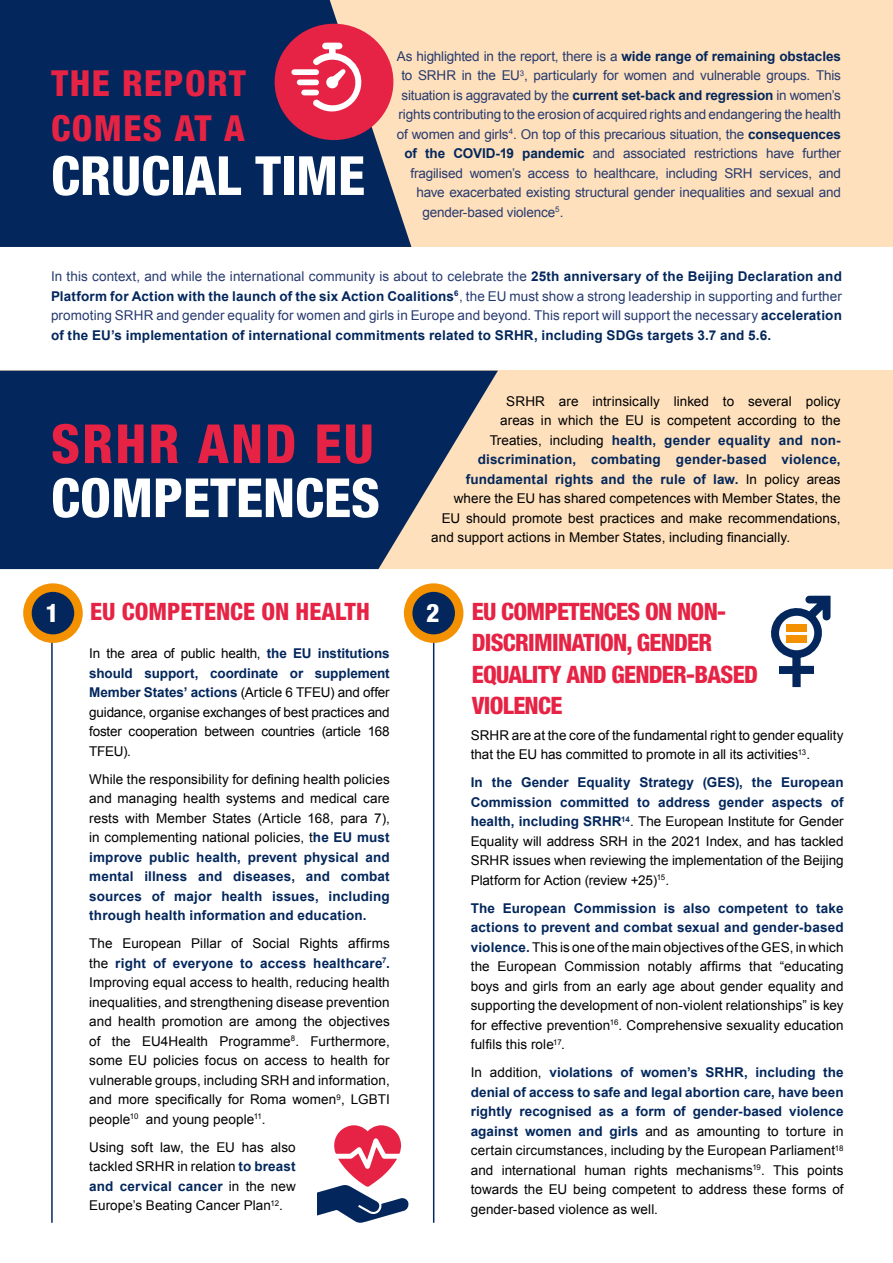
<style>
.page{position:relative;width:893px;height:1263px;background:#fff}
.page>*{position:absolute;margin:0;border:0;box-sizing:border-box;transform-origin:0 0}
.t1{font:800 condensed 54px/54px "Helvetica Neue LT Std";color:#fff}
.t2{font:800 condensed 36px "Helvetica Neue LT Std";letter-spacing:.04em;color:#e62344}
.t3{font:800 condensed 25.5px "Helvetica Neue LT Std";color:#fff}
.t4{font:800 condensed 24px/31.5px "Helvetica Neue LT Std";letter-spacing:-.03em;color:#e62344}
.t5{font:800 condensed 24px "Helvetica Neue LT Std";color:#e62344}
.t6{font:13.5px/19.5px "Arial";letter-spacing:.005em;color:#000;text-align:justify}
.t7{font:13.5px/19.5px "Arial";letter-spacing:-.01em;color:#273b6f;text-align:justify}
.t8{font:700 13.5px "Arial";letter-spacing:.015em;color:#03275c}
.s1{font-weight:700;color:#03275c}
.s2{color:#e62344}
.s3{font-weight:400;color:#000}
</style>
<div class="page">
<div style="left:0;top:0;width:893px;height:247px;background:#fee0bc"></div>
<div style="left:0;top:371px;width:893px;height:198px;background:#fee0bc"></div>
<svg style="left:0;top:0;width:411px;height:247px;background:#163563"></svg>
<svg style="left:0;top:371px;width:498px;height:198px;background:#1f3c67"></svg>
<hr style="left:51px;top:613px;width:2px;height:610px;background:#03275c">
<hr style="left:433px;top:619px;width:1px;height:604px;background:#03275c">
<svg style="left:27px;top:588px;width:51px;height:51px;background:#223450"></svg>
<div style="left:23px;top:583px;width:60px;height:60px;border:9px solid #f39100;border-radius:50%"></div>
<div style="left:408px;top:588px;width:51px;height:51px;background:#03275c;border-radius:50%"></div>
<div style="left:404px;top:583px;width:59px;height:60px;border:9px solid #f39100;border-radius:50%"></div>
<svg style="left:771px;top:596px;width:59px;height:91px"></svg>
<div style="left:786px;top:634px;width:21px;height:8px;background:#f39100"></div>
<div style="left:786px;top:624px;width:21px;height:7px;background:#f39100"></div>
<svg style="left:317px;top:1125px;width:92px;height:98px"></svg>
<div style="left:275px;top:24px;width:118px;height:116px;background:#e62344;border-radius:50%"></div>
<svg style="left:291px;top:43px;width:71px;height:69px"></svg>
<p class="t2" style="left:51px;top:61px;width:196px">THE REPORT</p>
<p class="t2" style="left:51px;top:106px;width:195px">COMES AT A</p>
<p class="t1" style="left:51px;top:148px;width:316px">CRUCIAL TIME</p>
<p class="t7" style="left:397px;top:47px;width:445px">As highlighted in the report, there is a <span class="s1">wide range of remaining obstacles</span></p>
<p class="t7" style="left:401px;top:66px;width:441px">to SRHR in the EU<sup>3</sup>, particularly for women and vulnerable groups. This</p>
<p class="t7" style="left:401px;top:86px;width:441px">situation is aggravated by the <span class="s1">current set-back and regression</span> in women’s</p>
<p class="t7" style="left:398px;top:105px;width:444px">rights contributing to the erosion of acquired rights and endangering the health</p>
<p class="t7" style="left:397px;top:125px;width:445px">of women and girls<sup>4</sup>. On top of this precarious situation, the <span class="s1">consequences</span></p>
<p class="t7" style="left:404px;top:144px;width:438px"><span class="s1">of the COVID-19 pandemic</span> and associated restrictions have further</p>
<p class="t7" style="left:410px;top:164px;width:432px">fragilised women’s access to healthcare, including SRH services, and</p>
<p class="t7" style="left:416px;top:183px;width:426px">have exacerbated existing structural gender inequalities and sexual and</p>
<p class="t7" style="left:422px;top:203px;width:142px">gender-based violence<sup>5</sup>.</p>
<p class="t7" style="left:51px;top:267px;width:792px">In this context, and while the international community is about to celebrate the <span class="s1">25th anniversary of the Beijing Declaration and Platform for Action with the launch of the six Action Coalitions</span><sup>6</sup>, the EU must show a strong leadership in supporting and further promoting SRHR and gender equality for women and girls in Europe and beyond. This report will support the necessary <span class="s1">acceleration of the EU’s implementation of international commitments related to SRHR, including SDGs targets 3.7 and 5.6.</span></p>
<p class="t1" style="left:51px;top:416px;width:330px"><span class="s2">SRHR AND EU<br></span>COMPETENCES</p>
<p class="t6" style="left:506px;top:391px;width:336px">SRHR are intrinsically linked to several policy</p>
<p class="t6" style="left:500px;top:411px;width:342px">areas in which the EU is competent according to the</p>
<p class="t8" style="left:490px;top:431px;width:353px"><span class="s3">Treaties, including</span> health, gender equality and non-</p>
<p class="t8" style="left:478px;top:450px;width:364px">discrimination, combating gender-based violence,</p>
<p class="t8" style="left:466px;top:470px;width:376px">fundamental rights and the rule of law. <span class="s3">In policy areas</span></p>
<p class="t6" style="left:454px;top:489px;width:388px">where the EU has shared competences with Member States, the</p>
<p class="t6" style="left:442px;top:508px;width:400px">EU should promote best practices and make recommendations,</p>
<p class="t6" style="left:431px;top:528px;width:361px">and support actions in Member States, including financially.</p>
<p class="t5" style="left:90px;top:596px;width:281px">EU COMPETENCE ON HEALTH</p>
<p class="t4" style="left:472px;top:595px;width:287px">EU COMPETENCES ON NON-<br>DISCRIMINATION, GENDER<br>EQUALITY AND GENDER-BASED<br>VIOLENCE</p>
<p class="t3" style="left:45px;top:597px;width:15px">1</p>
<p class="t3" style="left:426px;top:597px;width:15px">2</p>
<p class="t6" style="left:89px;top:644px;width:302px">In the area of public health, <span class="s1">the EU institutions should support, coordinate or supplement Member States’ actions</span> (Article 6 TFEU) and offer guidance, organise exchanges of best practices and foster cooperation between countries (article 168<br>TFEU).</p>
<p class="t6" style="left:89px;top:769px;width:302px">While the responsibility for defining health policies and managing health systems and medical care rests with Member States (Article 168, para 7), in complementing national policies, t<span class="s1">he EU must improve public health, prevent physical and mental illness and diseases, and combat sources of major health issues, including through health information and education.</span></p>
<p class="t6" style="left:89px;top:934px;width:302px">The European Pillar of Social Rights affirms the <span class="s1">right of everyone to access healthcare</span><sup>7</sup><span class="s1">.<br></span>Improving equal access to health, reducing health inequalities, and strengthening disease prevention and health promotion are among the objectives of the EU4Health Programme<sup>8</sup>. Furthermore, some EU policies focus on access to health for vulnerable groups, including SRH and information, and more specifically for Roma women<sup>9</sup>, LGBTI people<sup>10</sup> and young people<sup>11</sup>.</p>
<p class="t6" style="left:89px;top:1137px;width:208px">Using soft law, the EU has also tackled SRHR in relation <span class="s1">to breast and cervical cancer</span> in the new Europe’s Beating Cancer Plan<sup>12</sup>.</p>
<p class="t6" style="left:471px;top:725px;width:374px">SRHR are at the core of the fundamental right to gender equality that the EU has committed to promote in all its activities<sup>13</sup>.</p>
<p class="t6" style="left:471px;top:773px;width:374px"><span class="s1">In the Gender Equality Strategy (GES), the European Commission committed to address gender aspects of health, including SRHR</span><sup>14</sup>. The European Institute for Gender Equality will address SRH in the 2021 Index, and has tackled SRHR issues when reviewing the implementation of the Beijing Platform for Action (review +25)<sup>15</sup>.</p>
<p class="t6" style="left:471px;top:898px;width:374px"><span class="s1">The European Commission is also competent to take actions to prevent and combat sexual and gender-based violence.</span> This is one of the main objectives of the GES, in which the European Commission notably affirms that “educating boys and girls from an early age about gender equality and supporting the development of non-violent relationships” is key for effective prevention<sup>16</sup>. Comprehensive sexuality education fulfils this role<sup>17</sup>.</p>
<p class="t6" style="left:471px;top:1063px;width:374px">In addition, <span class="s1">violations of women’s SRHR, including the denial of access to safe and legal abortion care, have been rightly recognised as a form of gender-based violence against women and girls</span> and as amounting to torture in certain circumstances, including by the European Parliament<sup>18 </sup>and international human rights mechanisms<sup>19</sup>. This points towards the EU being competent to address these forms of gender-based violence as well.</p>
</div>
